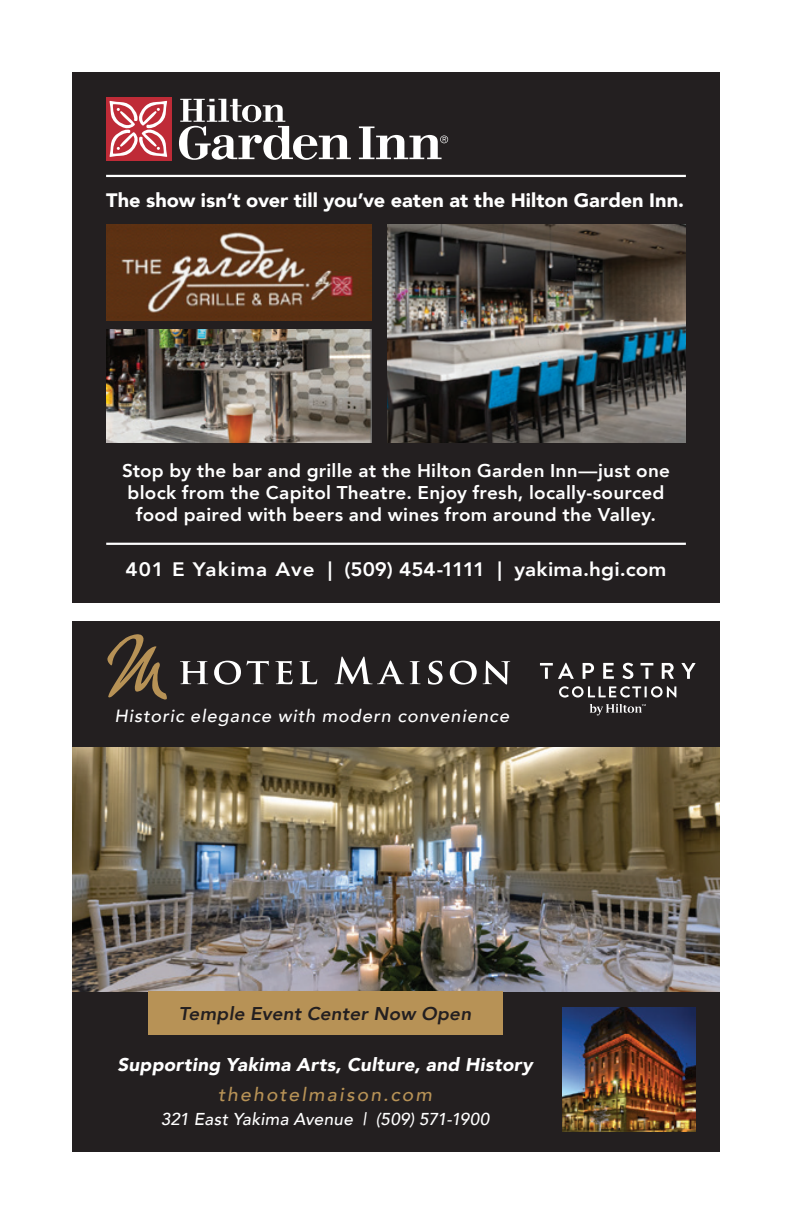
<style>
.page{position:relative;width:792px;height:1224px;background:#fff}
.page>*{position:absolute;margin:0;border:0;box-sizing:border-box;transform-origin:0 0}
.t1{font:900 19.4px "Avenir";color:#fff}
.t2{font:800 19.4px "Avenir";letter-spacing:.01em;color:#fff;scale:1.06 1}
.t3{font:italic 500 18.8px "Avenir";letter-spacing:.11em;color:#b79256}
.t4{font:800 18.4px/22.2px "Avenir";letter-spacing:.01em;color:#fff;text-align:center}
.t5{font:italic 900 18.4px "Avenir";letter-spacing:.015em;color:#fff}
.t6{font:italic 800 18.4px "Avenir";letter-spacing:.01em;color:#231f20}
.t7{font:italic 500 17.6px "Avenir";letter-spacing:.055em;color:#fff}
.t8{font:italic 500 17.2px "Avenir";letter-spacing:.01em;color:#fff}
</style>
<div class="page">
<div style="left:72px;top:72px;width:648px;height:531px;background:#231f20"></div>
<div style="left:106px;top:97px;width:66px;height:63px;background:#bf2b37"></div>
<svg style="left:179px;top:99px;width:172px;height:61px"></svg>
<svg style="left:359px;top:126px;width:89px;height:33px"></svg>
<svg style="left:109px;top:101px;width:58px;height:56px"></svg>
<hr style="left:106px;top:175px;width:580px;height:2px;background:#fff">
<hr style="left:106px;top:543px;width:580px;height:2px;background:#fff">
<img style="left:388px;top:225px;width:298px;height:217px">
<img style="left:106px;top:330px;width:265px;height:112px">
<img style="left:106px;top:225px;width:265px;height:95px">
<div style="left:72px;top:621px;width:648px;height:531px;background:#231f20"></div>
<img style="left:72px;top:747px;width:648px;height:244px">
<img style="left:562px;top:1008px;width:133px;height:124px">
<svg style="left:335px;top:657px;width:69px;height:27px"></svg>
<svg style="left:410px;top:661px;width:11px;height:23px"></svg>
<svg style="left:428px;top:661px;width:15px;height:24px"></svg>
<svg style="left:450px;top:661px;width:27px;height:24px"></svg>
<svg style="left:483px;top:661px;width:27px;height:24px"></svg>
<svg style="left:180px;top:661px;width:28px;height:23px"></svg>
<svg style="left:214px;top:661px;width:27px;height:24px"></svg>
<svg style="left:247px;top:661px;width:22px;height:23px"></svg>
<svg style="left:275px;top:661px;width:18px;height:23px"></svg>
<svg style="left:300px;top:661px;width:17px;height:23px"></svg>
<svg style="left:107px;top:634px;width:60px;height:66px"></svg>
<div style="left:148px;top:991px;width:354px;height:44px;background:#b79256"></div>
<svg style="left:540px;top:663px;width:155px;height:52px"></svg>
<p class="t1" style="left:106px;top:183px;width:579px">The show isn’t over till you’ve eaten at the Hilton Garden Inn.</p>
<p class="t4" style="left:122px;top:459px;width:549px">Stop by the bar and grille at the Hilton Garden Inn—just one block from the Capitol Theatre. Enjoy fresh, locally-sourced food paired with beers and wines from around the Valley.</p>
<p class="t2" style="left:125px;top:554px;width:512px">401 E Yakima Ave | (509) 454-1111 | yakima.hgi.com</p>
<p class="t7" style="left:114px;top:705px;width:396px">Historic elegance with modern convenience</p>
<p class="t6" style="left:179px;top:1003px;width:294px">Temple Event Center Now Open</p>
<p class="t5" style="left:117px;top:1050px;width:417px">Supporting Yakima Arts, Culture, and History</p>
<p class="t3" style="left:218px;top:1083px;width:215px">thehotelmaison.com</p>
<p class="t8" style="left:161px;top:1109px;width:330px">321 East Yakima Avenue | (509) 571-1900</p>
</div>
